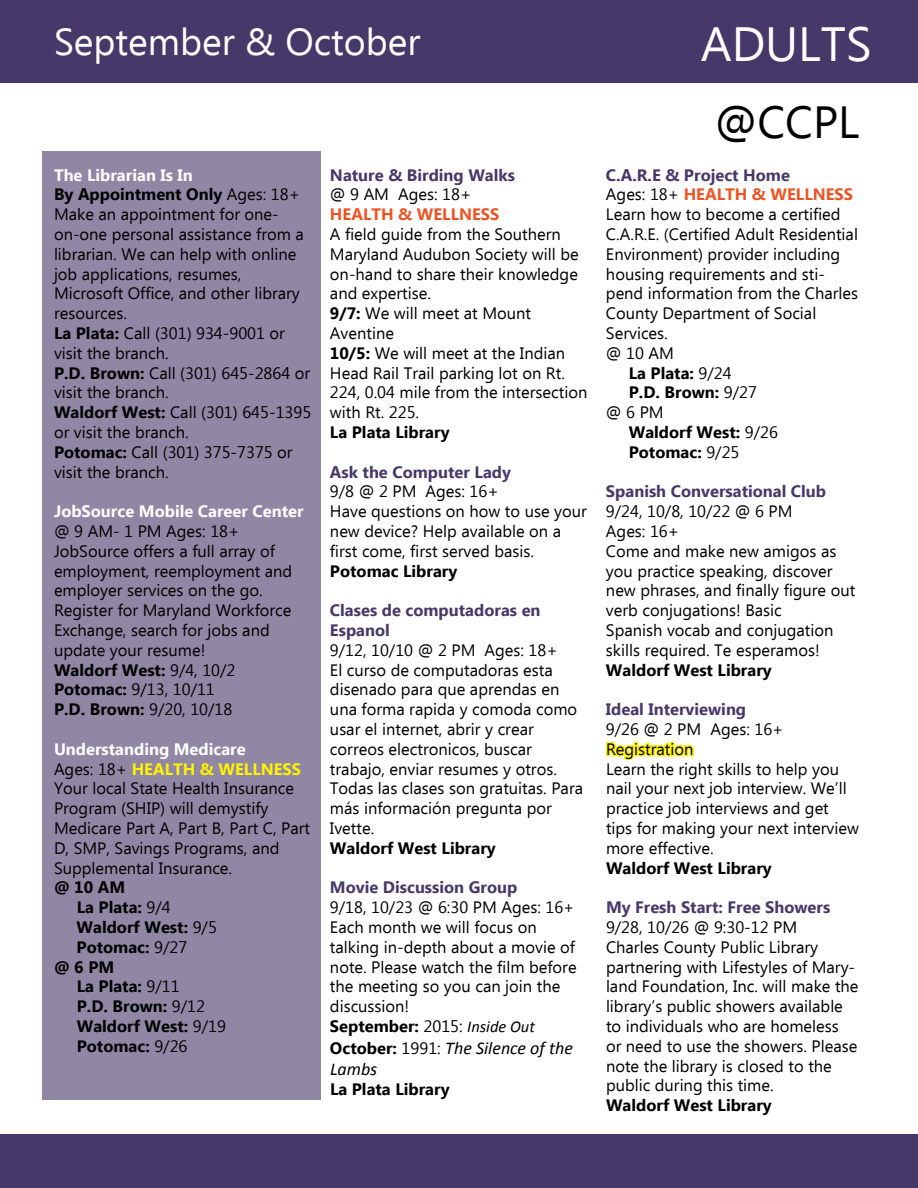
<style>
.page{position:relative;width:918px;height:1188px;background:#fff}
.page>*{position:absolute;margin:0;border:0;box-sizing:border-box;transform-origin:0 0}
.t1{font:48px "Ebrima";color:#fff}
.t2{font:45px "Ebrima";color:#000}
.t3{font:37.5px "Ebrima";color:#fff}
.t4{font:italic 18px/21.6px "Calibri";color:#000}
.t5{font:16.5px/19.8px "Ebrima";color:#000}
.t6{font:700 16.5px "Ebrima";color:#000}
.t7{font:700 16.5px/19.8px "Ebrima";color:#47386a}
.t8{font:700 16.5px "Ebrima";color:#f05323}
.t9{font:700 16.5px "Ebrima";color:#fff}
.s1{font-weight:700;color:#fff}
.s2{font-weight:700}
.s3{font-weight:700;color:#fff200}
.s4{font-weight:400}
.s5{font-family:"Calibri";font-style:italic}
.s6{font-family:"Ebrima";font-weight:700;font-style:normal;font-size:16.5px}
.s7{font-family:"Ebrima";font-style:normal;font-size:16.5px}
.s8{font-weight:400;color:#000}
</style>
<div class="page">
<div style="left:42px;top:151px;width:279px;height:948px;background:#9087a5"></div>
<div style="left:0;top:0;width:918px;height:82px;background:#47386a"></div>
<div style="left:0;top:1134px;width:918px;height:54px;background:#47386a"></div>
<svg style="left:606px;top:741px;width:88px;height:20px"></svg>
<h3 class="t3" style="left:54px;top:15px;width:368px">September &amp; October</h3>
<h1 class="t1" style="left:701px;top:10px;width:172px">ADULTS</h1>
<p class="t5" style="left:54px;top:166px;width:259px"><span class="s1">The Librarian Is In<br></span><span class="s2">By Appointment Only</span> Ages: 18+<br>Make an appointment for one&shy;on-one personal assistance from a librarian. We can help with online job applications, resumes,<br>Microsoft Office, and other library resources.<br><span class="s2">La Plata:</span> Call (301) 934-9001 or visit the branch.<br><span class="s2">P.D. Brown:</span> Call (301) 645-2864 or visit the branch.<br><span class="s2">Waldorf West:</span> Call (301) 645-1395 or visit the branch.<br><span class="s2">Potomac:</span> Call (301) 375-7375 or visit the branch.</p>
<p class="t9" style="left:54px;top:499px;width:251px">JobSource Mobile Career Center</p>
<p class="t5" style="left:54px;top:522px;width:240px">@ 9 AM- 1 PM Ages: 18+<br>JobSource offers a full array of employment, reemployment and employer services on the go.<br>Register for Maryland Workforce<br>Exchange, search for jobs and update your resume!<br><span class="s2">Waldorf West:</span> 9/4, 10/2<br><span class="s2">Potomac:</span> 9/13, 10/11<br><span class="s2">P.D. Brown:</span> 9/20, 10/18</p>
<p class="t5" style="left:54px;top:740px;width:258px"><span class="s1">Understanding Medicare<br></span>Ages: 18+ <span class="s3">HEALTH &amp; WELLNESS<br></span>Your local State Health Insurance<br>Program (SHIP) will demystify<br>Medicare Part A, Part B, Part C, Part<br>D, SMP, Savings Programs, and<br>Supplemental Insurance.</p>
<p class="t6" style="left:54px;top:875px;width:73px">@ 10 AM</p>
<p class="t6" style="left:77px;top:895px;width:96px">La Plata: <span class="s4">9/4</span></p>
<p class="t6" style="left:77px;top:915px;width:142px">Waldorf West: <span class="s4">9/5</span></p>
<p class="t6" style="left:77px;top:935px;width:112px">Potomac: <span class="s4">9/27</span></p>
<p class="t6" style="left:54px;top:955px;width:62px">@ 6 PM</p>
<p class="t6" style="left:77px;top:974px;width:104px">La Plata: <span class="s4">9/11</span></p>
<p class="t6" style="left:77px;top:994px;width:130px">P.D. Brown: <span class="s4">9/12</span></p>
<p class="t6" style="left:77px;top:1014px;width:151px">Waldorf West: <span class="s4">9/19</span></p>
<p class="t6" style="left:77px;top:1034px;width:112px">Potomac: <span class="s4">9/26</span></p>
<p class="t7" style="left:330px;top:166px;width:187px">Nature &amp; Birding Walks</p>
<p class="t5" style="left:330px;top:186px;width:143px">@ 9 AM Ages: 18+</p>
<p class="t8" style="left:330px;top:202px;width:171px">HEALTH &amp; WELLNESS</p>
<p class="t5" style="left:330px;top:225px;width:259px">A field guide from the Southern<br>Maryland Audubon Society will be on-hand to share their knowledge and expertise.<br><span class="s2">9/7:</span> We will meet at Mount<br>Aventine<br><span class="s2">10/5:</span> We will meet at the Indian<br>Head Rail Trail parking lot on Rt.<br>224, 0.04 mile from the intersection with Rt. 225.</p>
<p class="t6" style="left:330px;top:420px;width:121px">La Plata Library</p>
<p class="t7" style="left:330px;top:463px;width:183px">Ask the Computer Lady</p>
<p class="t5" style="left:330px;top:483px;width:258px">9/8 @ 2 PM Ages: 16+<br>Have questions on how to use your new device? Help available on a first come, first served basis.</p>
<p class="t6" style="left:330px;top:559px;width:129px">Potomac Library</p>
<p class="t7" style="left:330px;top:601px;width:212px">Clases de computadoras en<br>Espanol</p>
<p class="t5" style="left:330px;top:641px;width:255px">9/12, 10/10 @ 2 PM Ages: 18+<br>El curso de computadoras esta disenado para que aprendas en una forma rapida y comoda como usar el internet, abrir y crear correos electronicos, buscar trabajo, enviar resumes y otros.<br>Todas las clases son gratuitas. Para más información pregunta por<br>Ivette.</p>
<p class="t6" style="left:330px;top:836px;width:167px">Waldorf West Library</p>
<p class="t7" style="left:330px;top:879px;width:189px">Movie Discussion Group</p>
<p class="t5" style="left:330px;top:899px;width:248px">9/18, 10/23 @ 6:30 PM Ages: 16+<br>Each month we will focus on talking in-depth about a movie of note. Please watch the film before the meeting so you can join the discussion!<br><span class="s2">September:</span> 2015: <span class="s5">Inside Out</span></p>
<p class="t4" style="left:330px;top:1036px;width:245px"><span class="s6">October:</span> <span class="s7">1991:</span> The Silence of the<br>Lambs</p>
<p class="t6" style="left:330px;top:1077px;width:121px">La Plata Library</p>
<h2 class="t2" style="left:714px;top:90px;width:147px">@CCPL</h2>
<p class="t7" style="left:606px;top:166px;width:186px">C.A.R.E &amp; Project Home</p>
<p class="t8" style="left:606px;top:182px;width:249px"><span class="s8">Ages: 18+</span> HEALTH &amp; WELLNESS</p>
<p class="t5" style="left:606px;top:206px;width:236px">Learn how to become a certified</p>
<p class="t5" style="left:606px;top:225px;width:254px">C.A.R.E. (Certified Adult Residential</p>
<p class="t5" style="left:606px;top:245px;width:236px">Environment) provider including</p>
<p class="t5" style="left:606px;top:265px;width:221px">housing requirements and sti-</p>
<p class="t5" style="left:606px;top:285px;width:254px">pend information from the Charles</p>
<p class="t5" style="left:606px;top:305px;width:212px">County Department of Social</p>
<p class="t5" style="left:606px;top:324px;width:63px">Services.</p>
<p class="t5" style="left:606px;top:344px;width:70px">@ 10 AM</p>
<p class="t6" style="left:629px;top:361px;width:104px">La Plata: <span class="s4">9/24</span></p>
<p class="t6" style="left:629px;top:380px;width:130px">P.D. Brown: <span class="s4">9/27</span></p>
<p class="t5" style="left:606px;top:404px;width:59px">@ 6 PM</p>
<p class="t6" style="left:629px;top:420px;width:151px">Waldorf West: <span class="s4">9/26</span></p>
<p class="t6" style="left:629px;top:440px;width:112px">Potomac: <span class="s4">9/25</span></p>
<p class="t7" style="left:606px;top:483px;width:222px">Spanish Conversational Club</p>
<p class="t5" style="left:606px;top:503px;width:251px">9/24, 10/8, 10/22 @ 6 PM<br>Ages: 16+<br>Come and make new amigos as you practice speaking, discover new phrases, and finally figure out verb conjugations! Basic<br>Spanish vocab and conjugation skills required. Te esperamos!</p>
<p class="t6" style="left:606px;top:658px;width:167px">Waldorf West Library</p>
<p class="t7" style="left:606px;top:700px;width:142px">Ideal Interviewing</p>
<p class="t5" style="left:606px;top:720px;width:254px">9/26 @ 2 PM Ages: 16+<br>Registration<br>Learn the right skills to help you nail your next job interview. We’ll practice job interviews and get tips for making your next interview more effective.</p>
<p class="t6" style="left:606px;top:856px;width:167px">Waldorf West Library</p>
<p class="t7" style="left:606px;top:898px;width:226px">My Fresh Start: Free Showers</p>
<p class="t5" style="left:606px;top:918px;width:254px">9/28, 10/26 @ 9:30-12 PM<br>Charles County Public Library partnering with Lifestyles of Mary&shy;land Foundation, Inc. will make the library’s public showers available to individuals who are homeless<br>or need to use the showers. Please note the library is closed to the public during this time.</p>
<p class="t6" style="left:606px;top:1093px;width:167px">Waldorf West Library</p>
</div>
